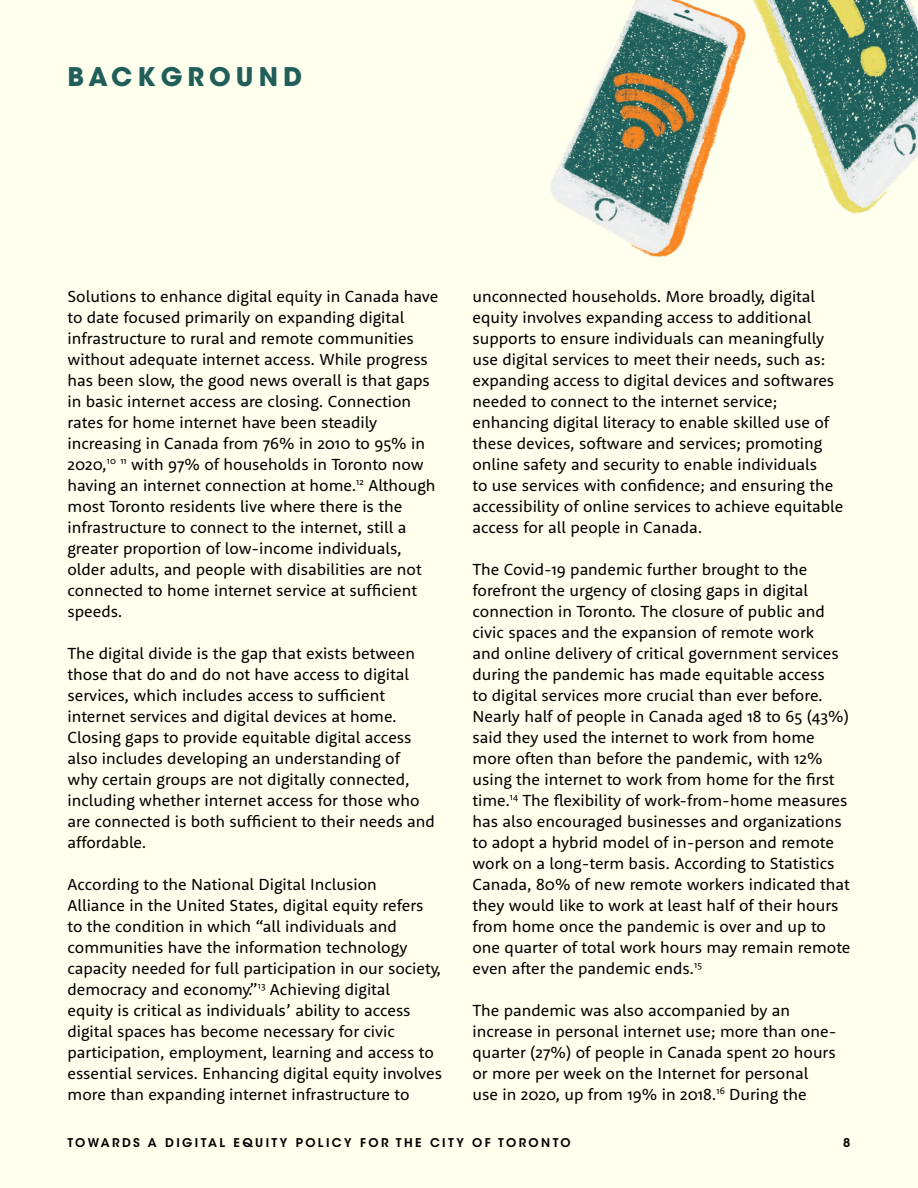
<style>
.page{position:relative;width:918px;height:1188px;background:#ffe}
.page>*{position:absolute;margin:0;border:0;box-sizing:border-box;transform-origin:0 0}
.Section_Header{font:700 25.5px "ITC Avant Garde Std";letter-spacing:.2em;color:#215e59}
.t1{font:16.5px/21px "Rooney Sans";color:#000}
.t2{font:600 12px "ITC Avant Garde Std";letter-spacing:.2em;color:#000}
</style>
<div class="page">
<img style="left:550px;top:0;width:368px;height:257px">
<p class="Section_Header" style="left:68px;top:60px;width:236px">BACKGROUND</p>
<p class="t1" style="left:472px;top:285px;width:372px">unconnected households. More broadly, digital equity involves expanding access to additional supports to ensure individuals can meaningfully use digital services to meet their needs, such as: expanding access to digital devices and softwares needed to connect to the internet service; enhancing digital literacy to enable skilled use of these devices, software and services; promoting online safety and security to enable individuals<br>to use services with confidence; and ensuring the accessibility of online services to achieve equitable access for all people in Canada.</p>
<p class="t1" style="left:472px;top:558px;width:380px">The Covid-19 pandemic further brought to the forefront the urgency of closing gaps in digital connection in Toronto. The closure of public and civic spaces and the expansion of remote work<br>and online delivery of critical government services during the pandemic has made equitable access<br>to digital services more crucial than ever before.<br>Nearly half of people in Canada aged 18 to 65 (43%) said they used the internet to work from home more often than before the pandemic, with 12% using the internet to work from home for the first time.<sup>14</sup> The flexibility of work-from-home measures has also encouraged businesses and organizations to adopt a hybrid model of in-person and remote work on a long-term basis. According to Statistics Canada, 80% of new remote workers indicated that they would like to work at least half of their hours from home once the pandemic is over and up to one quarter of total work hours may remain remote even after the pandemic ends.<sup>15</sup></p>
<p class="t1" style="left:472px;top:999px;width:365px">The pandemic was also accompanied by an increase in personal internet use; more than one&shy;quarter (27%) of people in Canada spent 20 hours or more per week on the Internet for personal use in 2020, up from 19% in 2018.<sup>16</sup> During the</p>
<p class="t2" style="left:68px;top:1135px;width:505px">TOWARDS A DIGITAL EQUITY POLICY FOR THE CITY OF TORONTO</p>
<p class="t2" style="left:843px;top:1135px;width:9px">8</p>
<p class="t1" style="left:68px;top:285px;width:372px">Solutions to enhance digital equity in Canada have to date focused primarily on expanding digital infrastructure to rural and remote communities without adequate internet access. While progress has been slow, the good news overall is that gaps in basic internet access are closing. Connection rates for home internet have been steadily increasing in Canada from 76% in 2010 to 95% in 2020,<sup>10</sup> <sup>11</sup> with 97% of households in Toronto now having an internet connection at home.<sup>12</sup> Although most Toronto residents live where there is the infrastructure to connect to the internet, still a greater proportion of low-income individuals, older adults, and people with disabilities are not connected to home internet service at sufficient speeds.</p>
<p class="t1" style="left:68px;top:642px;width:369px">The digital divide is the gap that exists between those that do and do not have access to digital services, which includes access to sufficient internet services and digital devices at home.<br>Closing gaps to provide equitable digital access also includes developing an understanding of<br>why certain groups are not digitally connected, including whether internet access for those who are connected is both sufficient to their needs and affordable.</p>
<p class="t1" style="left:68px;top:873px;width:376px">According to the National Digital Inclusion<br>Alliance in the United States, digital equity refers to the condition in which “all individuals and communities have the information technology capacity needed for full participation in our society, democracy and economy.”<sup>13</sup> Achieving digital<br>equity is critical as individuals’ ability to access digital spaces has become necessary for civic participation, employment, learning and access to essential services. Enhancing digital equity involves more than expanding internet infrastructure to</p>
</div>
